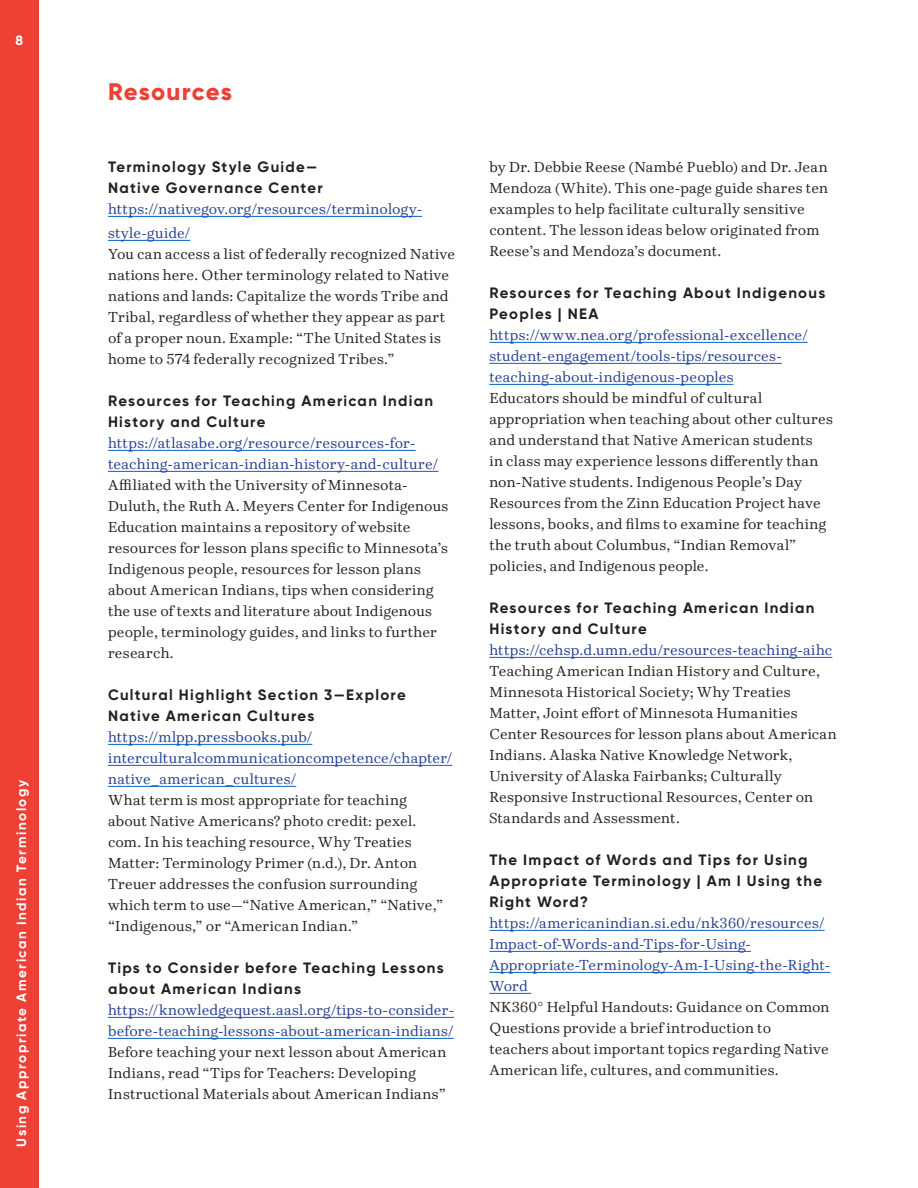
<style>
.page{position:relative;width:918px;height:1188px;background:#fff}
.page>*{position:absolute;margin:0;border:0;box-sizing:border-box;transform-origin:0 0}
.BMH{font:800 24px "Gilroy";letter-spacing:.045em;color:#ee4135}
.Resources_title{font:700 15px/21px "Gilroy";letter-spacing:.085em;color:#231f20}
.Resource_text{font:14.25px/21px "Kinney";letter-spacing:.015em;color:#231f20}
.Resource_url{font:14.25px/21px "Kinney";letter-spacing:.015em;color:#253f8e}
.t1{font:700 13.5px "Gilroy";letter-spacing:.115em;color:#fff}
</style>
<div class="page">
<div style="left:0;top:0;width:39px;height:1188px;background:#ee4135"></div>
<hr style="left:108px;top:216px;width:314px;height:1px;background:#0563c1">
<hr style="left:108px;top:240px;width:82px;height:1px;background:#0563c1">
<hr style="left:108px;top:450px;width:308px;height:1px;background:#0563c1">
<hr style="left:108px;top:471px;width:330px;height:1px;background:#0563c1">
<hr style="left:108px;top:744px;width:204px;height:1px;background:#0563c1">
<hr style="left:108px;top:765px;width:344px;height:1px;background:#0563c1">
<hr style="left:108px;top:786px;width:188px;height:1px;background:#0563c1">
<hr style="left:108px;top:1017px;width:346px;height:1px;background:#0563c1">
<hr style="left:108px;top:1038px;width:346px;height:1px;background:#0563c1">
<hr style="left:489px;top:342px;width:319px;height:1px;background:#0563c1">
<hr style="left:489px;top:363px;width:293px;height:1px;background:#0563c1">
<hr style="left:489px;top:384px;width:245px;height:1px;background:#0563c1">
<hr style="left:489px;top:657px;width:343px;height:1px;background:#0563c1">
<hr style="left:489px;top:930px;width:335px;height:1px;background:#0563c1">
<hr style="left:489px;top:951px;width:262px;height:1px;background:#0563c1">
<hr style="left:489px;top:972px;width:341px;height:1px;background:#0563c1">
<hr style="left:489px;top:993px;width:42px;height:1px;background:#0563c1">
<p class="t1" style="left:15px;top:32px;width:9px">8</p>
<p class="t1" style="left:13px;top:1147px;width:368px;rotate:-90deg">Using Appropriate American Indian Terminology</p>
<p class="BMH" style="left:108px;top:77px;width:126px">Resources</p>
<p class="Resources_title" style="left:108px;top:156px;width:216px">Terminology Style Guide—<br>Native Governance Center</p>
<p class="Resource_url" style="left:108px;top:197px;width:316px;line-height:24px">https://nativegov.org/resources/terminology&shy;style-guide/</p>
<p class="Resource_text" style="left:108px;top:244px;width:349px">You can access a list of federally recognized Native nations here. Other terminology related to Native nations and lands: Capitalize the words Tribe and Tribal, regardless of whether they appear as part of a proper noun. Example: “The United States is home to 574 federally recognized Tribes.”</p>
<p class="Resources_title" style="left:108px;top:390px;width:327px">Resources for Teaching American Indian<br>History and Culture</p>
<p class="Resource_url" style="left:108px;top:433px;width:332px">https://atlasabe.org/resource/resources-for&shy;teaching-american-indian-history-and-culture/</p>
<p class="Resource_text" style="left:108px;top:475px;width:342px">Affiliated with the University of Minnesota-Duluth, the Ruth A. Meyers Center for Indigenous Education maintains a repository of website resources for lesson plans specific to Minnesota’s Indigenous people, resources for lesson plans about American Indians, tips when considering the use of texts and literature about Indigenous people, terminology guides, and links to further research.</p>
<p class="Resources_title" style="left:108px;top:684px;width:299px">Cultural Highlight Section 3—Explore<br>Native American Cultures</p>
<p class="Resource_url" style="left:108px;top:727px;width:346px">https://mlpp.pressbooks.pub/ interculturalcommunicationcompetence/chapter/ native_american_cultures/</p>
<p class="Resource_text" style="left:108px;top:790px;width:337px">What term is most appropriate for teaching about Native Americans? photo credit: pexel. com. In his teaching resource, Why Treaties Matter: Terminology Primer (n.d.), Dr. Anton Treuer addresses the confusion surrounding which term to use—“Native American,” “Native,” “Indigenous,” or “American Indian.”</p>
<p class="Resources_title" style="left:108px;top:957px;width:337px">Tips to Consider before Teaching Lessons about American Indians</p>
<p class="Resource_url" style="left:108px;top:1000px;width:348px">https://knowledgequest.aasl.org/tips-to-consider&shy;before-teaching-lessons-about-american-indians/</p>
<p class="Resource_text" style="left:108px;top:1042px;width:340px">Before teaching your next lesson about American<br>Indians, read “Tips for Teachers: Developing<br>Instructional Materials about American Indians”</p>
<p class="Resource_text" style="left:489px;top:157px;width:340px">by Dr. Debbie Reese (Nambé Pueblo) and Dr. Jean Mendoza (White). This one-page guide shares ten examples to help facilitate culturally sensitive content. The lesson ideas below originated from Reese’s and Mendoza’s document.</p>
<p class="Resources_title" style="left:489px;top:282px;width:338px">Resources for Teaching About Indigenous<br>Peoples | NEA</p>
<p class="Resource_url" style="left:489px;top:325px;width:320px">https://www.nea.org/professional-excellence/ student-engagement/tools-tips/resources&shy;teaching-about-indigenous-peoples</p>
<p class="Resource_text" style="left:489px;top:388px;width:345px">Educators should be mindful of cultural appropriation when teaching about other cultures and understand that Native American students<br>in class may experience lessons differently than non-Native students. Indigenous People’s Day Resources from the Zinn Education Project have lessons, books, and films to examine for teaching the truth about Columbus, “Indian Removal” policies, and Indigenous people.</p>
<p class="Resources_title" style="left:489px;top:597px;width:327px">Resources for Teaching American Indian<br>History and Culture</p>
<p class="Resource_url" style="left:489px;top:640px;width:344px">https://cehsp.d.umn.edu/resources-teaching-aihc</p>
<p class="Resource_text" style="left:489px;top:661px;width:349px">Teaching American Indian History and Culture, Minnesota Historical Society; Why Treaties Matter, Joint effort of Minnesota Humanities Center Resources for lesson plans about American Indians. Alaska Native Knowledge Network, University of Alaska Fairbanks; Culturally Responsive Instructional Resources, Center on Standards and Assessment.</p>
<p class="Resources_title" style="left:489px;top:849px;width:334px">The Impact of Words and Tips for Using<br>Appropriate Terminology | Am I Using the<br>Right Word?</p>
<p class="Resource_url" style="left:489px;top:913px;width:342px">https://americanindian.si.edu/nk360/resources/ Impact-of-Words-and-Tips-for-Using-Appropriate-Terminology-Am-I-Using-the-Right-Word</p>
<p class="Resource_text" style="left:489px;top:997px;width:342px">NK360° Helpful Handouts: Guidance on Common Questions provide a brief introduction to teachers about important topics regarding Native American life, cultures, and communities.</p>
</div>
